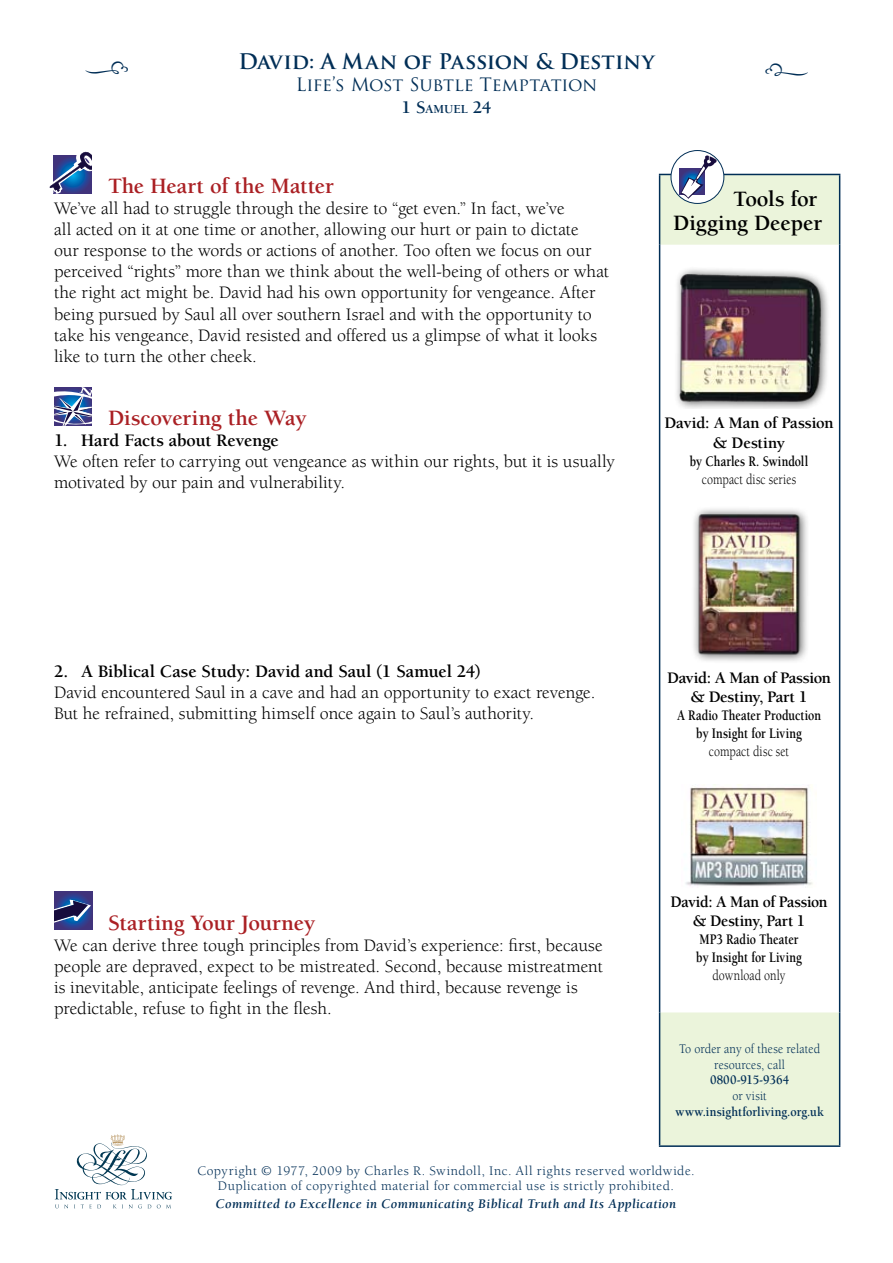
<style>
.page{position:relative;width:893px;height:1263px;background:#fff}
.page>*{position:absolute;margin:0;border:0;box-sizing:border-box;transform-origin:0 0}
.t1{font:36px "Type Embellishments One Plain";color:#002e56}
.t2{font:700 22.5px "Berkeley";letter-spacing:-.005em;color:#aa2024}
.t3{font:700 22.5px/24px "Berkeley";letter-spacing:-.005em;color:#000;text-align:right}
.t4{font:700 21px "Trajan Pro";letter-spacing:-.01em;color:#002e56}
.t5{font:18px/21px "Berkeley";color:#000}
.t6{font:700 18px "Berkeley";letter-spacing:-.01em;color:#000}
.t7{font:18px "Trajan Pro";letter-spacing:-.01em;color:#002e56}
.t8{font:700 16.5px/19.5px "Berkeley";letter-spacing:-.015em;color:#000;text-align:center}
.t9{font:700 16.5px/19.5px "Berkeley";letter-spacing:-.015em;color:#000;text-align:center;scale:.95 1}
.t10{font:700 15px/18px "Berkeley";color:#000;text-align:center;scale:.8 1}
.t11{font:15px "Berkeley";letter-spacing:.005em;color:#000;scale:.8 1}
.t12{font:13.5px/15px "Berkeley";letter-spacing:.035em;color:#002e56;text-align:center}
.t13{font:italic 700 13.5px "Berkeley";letter-spacing:.03em;color:#002e56}
.t14{font:700 13.5px "Berkeley";letter-spacing:.005em;color:#002e56;scale:.9 1}
.t15{font:13.5px/15.8px "Berkeley";letter-spacing:.01em;color:#002e56;text-align:center;scale:.9 1}
.t16{font:13.5px "Berkeley";letter-spacing:.035em;color:#002e56;scale:.9 1}
.t17{font:700 12.6px "Berkeley";color:#002e56}
.s1{font-size:18px}
</style>
<div class="page">
<svg style="left:54px;top:387px;width:38px;height:38px"></svg>
<svg style="left:54px;top:892px;width:38px;height:38px"></svg>
<svg style="left:54px;top:900px;width:37px;height:23px"></svg>
<svg style="left:49px;top:151px;width:42px;height:43px"></svg>
<svg style="left:660px;top:175px;width:179px;height:970px"></svg>
<hr style="left:659px;top:174px;width:181px;height:1px;background:#002e56">
<hr style="left:659px;top:175px;width:1px;height:70px;background:#002e56">
<hr style="left:839px;top:175px;width:1px;height:70px;background:#002e56">
<hr style="left:659px;top:245px;width:1px;height:767px;background:#002e56">
<hr style="left:839px;top:245px;width:1px;height:767px;background:#002e56">
<hr style="left:659px;top:1012px;width:1px;height:133px;background:#002e56">
<hr style="left:839px;top:1012px;width:1px;height:133px;background:#002e56">
<hr style="left:659px;top:1145px;width:181px;height:2px;background:#002e56">
<div style="left:671px;top:151px;width:53px;height:52px;background:#fff;border-radius:50%"></div>
<div style="left:671px;top:150px;width:53px;height:54px;border:1px solid #002e56;border-radius:50%"></div>
<div style="left:679px;top:169px;width:26px;height:25px;background:#40337b"></div>
<svg style="left:680px;top:155px;width:37px;height:44px"></svg>
<div style="left:673px;top:264px;width:158px;height:145px;background:#000;opacity:.75"></div>
<img style="left:678px;top:272px;width:144px;height:132px">
<div style="left:691px;top:506px;width:118px;height:158px;background:#000;opacity:.75"></div>
<img style="left:695px;top:512px;width:110px;height:148px">
<img style="left:681px;top:784px;width:136px;height:108px">
<svg style="left:55px;top:1134px;width:117px;height:74px"></svg>
<p class="t4" style="left:238px;top:49px;width:418px">David: A Man of Passion &amp; Destiny</p>
<p class="t7" style="left:296px;top:73px;width:303px">Life’s Most Subtle Temptation</p>
<p class="t17" style="left:402px;top:102px;width:91px"><span class="s1">1 S</span>AMUEL <span class="s1">24</span></p>
<h1 class="t1" style="left:84px;top:54px;width:47px">j</h1>
<h1 class="t1" style="left:764px;top:55px;width:47px">i</h1>
<p class="t2" style="left:108px;top:174px;width:227px">The Heart of the Matter</p>
<p class="t5" style="left:54px;top:199px;width:557px">We’ve all had to struggle through the desire to “get even.” In fact, we’ve<br>all acted on it at one time or another, allowing our hurt or pain to dictate<br>our response to the words or actions of another. Too often we focus on our perceived “rights” more than we think about the well-being of others or what the right act might be. David had his own opportunity for vengeance. After being pursued by Saul all over southern Israel and with the opportunity to take his vengeance, David resisted and offered us a glimpse of what it looks like to turn the other cheek.</p>
<p class="t2" style="left:108px;top:406px;width:200px">Discovering the Way</p>
<p class="t6" style="left:54px;top:431px;width:226px">1. Hard Facts about Revenge</p>
<p class="t5" style="left:54px;top:451px;width:562px">We often refer to carrying out vengeance as within our rights, but it is usually motivated by our pain and vulnerability.</p>
<p class="t3" style="left:673px;top:187px;width:151px">Tools for<br>Digging Deeper</p>
<p class="t8" style="left:664px;top:413px;width:171px">David: A Man of Passion &amp; Destiny</p>
<p class="t10" style="left:690px;top:452px;width:149px">by Charles R. Swindoll</p>
<p class="t11" style="left:702px;top:471px;width:119px">compact disc series</p>
<p class="t6" style="left:54px;top:662px;width:428px">2. A Biblical Case Study: David and Saul (1 Samuel 24)</p>
<p class="t5" style="left:54px;top:682px;width:543px">David encountered Saul in a cave and had an opportunity to exact revenge.<br>But he refrained, submitting himself once again to Saul’s authority.</p>
<p class="t2" style="left:108px;top:911px;width:209px">Starting Your Journey</p>
<p class="t5" style="left:54px;top:935px;width:551px">We can derive three tough principles from David’s experience: first, because people are depraved, expect to be mistreated. Second, because mistreatment is inevitable, anticipate feelings of revenge. And third, because revenge is predictable, refuse to fight in the flesh.</p>
<p class="t8" style="left:667px;top:668px;width:165px">David: A Man of Passion &amp; Destiny, Part 1</p>
<p class="t10" style="left:677px;top:707px;width:182px">A Radio Theater Production by Insight for Living</p>
<p class="t11" style="left:709px;top:743px;width:102px">compact disc set</p>
<p class="t9" style="left:670px;top:892px;width:167px">David: A Man of Passion &amp; Destiny, Part 1</p>
<p class="t10" style="left:696px;top:930px;width:134px;text-align:left">MP3 Radio Theater by Insight for Living</p>
<p class="t11" style="left:712px;top:967px;width:93px">download only</p>
<p class="t15" style="left:679px;top:1041px;width:158px">To order any of these related resources, call</p>
<p class="t14" style="left:710px;top:1073px;width:90px">0800-915-9364</p>
<p class="t16" style="left:732px;top:1089px;width:40px">or visit</p>
<p class="t14" style="left:676px;top:1104px;width:166px">www.insightforliving.org.uk</p>
<p class="t12" style="left:197px;top:1164px;width:499px">Copyright © 1977, 2009 by Charles R. Swindoll, Inc. All rights reserved worldwide.<br>Duplication of copyrighted material for commercial use is strictly prohibited.</p>
<p class="t13" style="left:216px;top:1197px;width:462px">Committed to Excellence in Communicating Biblical Truth and Its Application</p>
</div>
